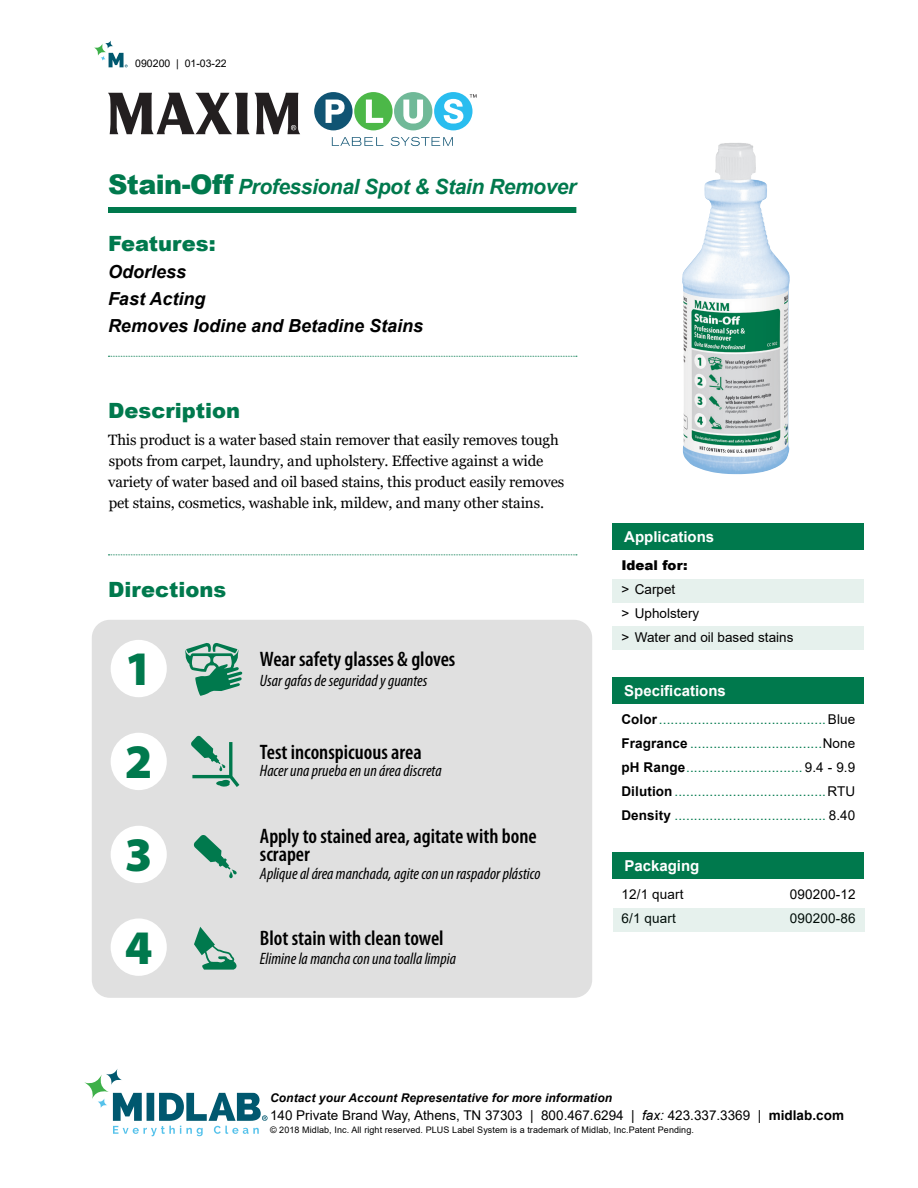
<style>
.page{position:relative;width:918px;height:1188px;background:#fff}
.page>*{position:absolute;margin:0;border:0;box-sizing:border-box;transform-origin:0 0}
.t1{font:900 48.45px "Myriad Pro";color:#00794d}
.t2{font:600 condensed 21px/18px "Myriad Pro";color:#000}
.t3{font:italic 700 21px "Arial";letter-spacing:-.02em;color:#00794d}
.t4{font:900 21px "Arial";color:#00794d}
.t5{font:italic 700 18px "Arial";color:#000}
.t6{font:italic condensed 16.5px "Myriad Pro";color:#000}
.t7{font:15px/21px "Georgia";letter-spacing:-.01em;color:#000}
.t8{font:700 15px "Arial";color:#fff}
.t9{font:13.5px "Arial";letter-spacing:.01em;color:#00794d}
.t10{font:13.5px "Arial";color:#000}
.t11{font:900 13.5px "Arial";color:#000}
.t12{font:italic 700 12px "Arial";letter-spacing:.01em;color:#000}
.t13{font:10.5px "Arial";color:#000}
.t14{font:9px "Arial";letter-spacing:.01em;color:#000}
.s1{font-weight:900;font-style:normal;font-size:27px}
.s2{font-weight:700;color:#000}
.s3{color:#000}
.s4{font-style:italic}
.s5{font-weight:700}
</style>
<div class="page">
<svg style="left:113px;top:1093px;width:155px;height:43px"></svg>
<svg style="left:84px;top:1074px;width:25px;height:25px"></svg>
<svg style="left:106px;top:1068px;width:16px;height:17px"></svg>
<svg style="left:97px;top:1098px;width:11px;height:10px"></svg>
<svg style="left:94px;top:43px;width:12px;height:13px"></svg>
<svg style="left:105px;top:40px;width:8px;height:9px"></svg>
<svg style="left:100px;top:53px;width:28px;height:14px"></svg>
<div style="left:612px;top:579px;width:252px;height:24px;background:#e6f1ed"></div>
<div style="left:612px;top:626px;width:252px;height:24px;background:#e6f1ed"></div>
<div style="left:612px;top:524px;width:252px;height:26px;background:#00794d"></div>
<div style="left:612px;top:677px;width:252px;height:27px;background:#00794d"></div>
<div style="left:612px;top:852px;width:252px;height:27px;background:#00794d"></div>
<div style="left:613px;top:908px;width:252px;height:24px;background:#e6f1ed"></div>
<div style="left:92px;top:620px;width:500px;height:378px;background:#e0e0e0;border-radius:18px"></div>
<svg style="left:108px;top:93px;width:192px;height:41px"></svg>
<div style="left:314px;top:92px;width:39px;height:38px;background:#105473;border-radius:50%"></div>
<div style="left:354px;top:92px;width:39px;height:38px;background:#4cb848;border-radius:50%"></div>
<div style="left:394px;top:92px;width:38px;height:38px;background:#70b998;border-radius:50%"></div>
<div style="left:434px;top:92px;width:39px;height:38px;background:#29bdef;border-radius:50%"></div>
<svg style="left:326px;top:100px;width:19px;height:23px"></svg>
<svg style="left:366px;top:100px;width:17px;height:23px"></svg>
<svg style="left:403px;top:100px;width:20px;height:24px"></svg>
<svg style="left:444px;top:99px;width:19px;height:25px"></svg>
<svg style="left:332px;top:137px;width:51px;height:9px"></svg>
<svg style="left:391px;top:137px;width:62px;height:9px"></svg>
<svg style="left:470px;top:94px;width:7px;height:4px"></svg>
<div style="left:108px;top:207px;width:468px;height:6px;background:#00794d"></div>
<svg style="left:108px;top:356px;width:469px;height:1px"></svg>
<svg style="left:108px;top:554px;width:469px;height:1px"></svg>
<svg style="left:185px;top:643px;width:57px;height:53px"></svg>
<div style="left:111px;top:640px;width:56px;height:57px;background:#fff;border-radius:50%"></div>
<div style="left:111px;top:733px;width:56px;height:57px;background:#fff;border-radius:50%"></div>
<div style="left:111px;top:918px;width:56px;height:58px;background:#fff;border-radius:50%"></div>
<div style="left:111px;top:826px;width:56px;height:57px;background:#fff;border-radius:50%"></div>
<svg style="left:191px;top:736px;width:48px;height:51px"></svg>
<svg style="left:193px;top:835px;width:44px;height:43px"></svg>
<svg style="left:194px;top:927px;width:43px;height:43px"></svg>
<img style="left:682px;top:143px;width:108px;height:332px">
<p class="t13" style="left:135px;top:56px;width:93px">090200 | 01-03-22</p>
<p class="t3" style="left:108px;top:172px;width:470px"><span class="s1">Stain-Off</span> Professional Spot &amp; Stain Remover</p>
<p class="t4" style="left:108px;top:228px;width:109px">Features:</p>
<p class="t5" style="left:108px;top:260px;width:80px">Odorless</p>
<p class="t5" style="left:108px;top:287px;width:99px">Fast Acting</p>
<p class="t5" style="left:108px;top:314px;width:317px">Removes Iodine and Betadine Stains</p>
<p class="t4" style="left:108px;top:396px;width:133px">Description</p>
<p class="t7" style="left:108px;top:430px;width:458px">This product is a water based stain remover that easily removes tough spots from carpet, laundry, and upholstery. Effective against a wide variety of water based and oil based stains, this product easily removes pet stains, cosmetics, washable ink, mildew, and many other stains.</p>
<p class="t4" style="left:108px;top:574px;width:120px">Directions</p>
<p class="t1" style="left:125px;top:641px;width:29px">1</p>
<p class="t1" style="left:125px;top:734px;width:29px">2</p>
<p class="t2" style="left:260px;top:650px;width:197px">Wear safety glasses &amp; gloves</p>
<p class="t6" style="left:260px;top:670px;width:169px">Usar gafas de seguridad y guantes</p>
<p class="t2" style="left:260px;top:743px;width:163px">Test inconspicuous area</p>
<p class="t6" style="left:260px;top:761px;width:183px">Hacer una prueba en un área discreta</p>
<p class="t1" style="left:125px;top:827px;width:29px">3</p>
<p class="t2" style="left:260px;top:827px;width:278px">Apply to stained area, agitate with bone scraper</p>
<p class="t6" style="left:260px;top:863px;width:282px">Aplique al área manchada, agite con un raspador plástico</p>
<p class="t1" style="left:125px;top:920px;width:29px">4</p>
<p class="t2" style="left:260px;top:929px;width:185px">Blot stain with clean towel</p>
<p class="t6" style="left:260px;top:949px;width:198px">Elimine la mancha con una toalla limpia</p>
<p class="t8" style="left:624px;top:527px;width:92px">Applications</p>
<p class="t11" style="left:621px;top:556px;width:68px">Ideal for:</p>
<p class="t10" style="left:621px;top:580px;width:56px">&gt; Carpet</p>
<p class="t10" style="left:621px;top:604px;width:80px">&gt; Upholstery</p>
<p class="t10" style="left:621px;top:628px;width:174px">&gt; Water and oil based stains</p>
<p class="t8" style="left:624px;top:680px;width:103px">Specifications</p>
<p class="t9" style="left:621px;top:710px;width:235px"><span class="s2">Color</span>...........................................<span class="s3">Blue</span></p>
<p class="t9" style="left:621px;top:734px;width:235px"><span class="s2">Fragrance</span> ..................................<span class="s3">None</span></p>
<p class="t9" style="left:621px;top:758px;width:236px"><span class="s2">pH Range</span>.............................. <span class="s3">9.4 - 9.9</span></p>
<p class="t9" style="left:621px;top:782px;width:235px"><span class="s2">Dilution</span>.......................................<span class="s3">RTU</span></p>
<p class="t9" style="left:621px;top:806px;width:235px"><span class="s2">Density</span> ....................................... <span class="s3">8.40</span></p>
<p class="t8" style="left:624px;top:855px;width:77px">Packaging</p>
<p class="t10" style="left:622px;top:885px;width:64px">12/1 quart</p>
<p class="t10" style="left:790px;top:885px;width:67px">090200-12</p>
<p class="t10" style="left:622px;top:909px;width:56px">6/1 quart</p>
<p class="t10" style="left:790px;top:909px;width:67px">090200-86</p>
<p class="t12" style="left:270px;top:1090px;width:344px">Contact your Account Representative for more information</p>
<p class="t10" style="left:270px;top:1106px;width:576px">140 Private Brand Way, Athens, TN 37303 | 800.467.6294 | <span class="s4">fax:</span> 423.337.3369 | <span class="s5">midlab.com</span></p>
<p class="t14" style="left:270px;top:1124px;width:425px">© 2018 Midlab, Inc. All right reserved. PLUS Label System is a trademark of Midlab, Inc.Patent Pending.</p>
</div>
